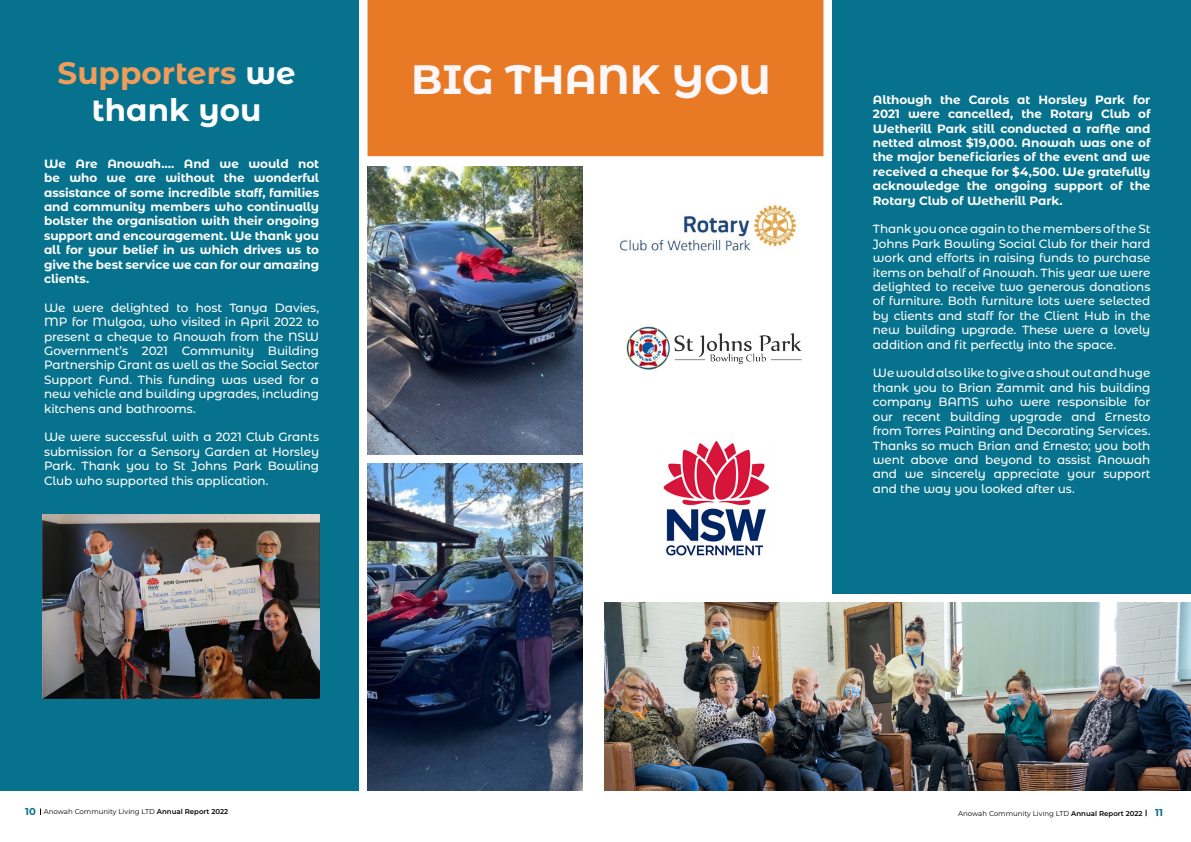
<style>
.page{position:relative;width:1191px;height:842px;background:#fff}
.page>*{position:absolute;margin:0;border:0;box-sizing:border-box;transform-origin:0 0}
.t1{font:700 41px "Montserrat Alternates";color:#fef7fa}
.t2{font:700 31px/37.2px "Montserrat Alternates";color:#f09c5a;text-align:center}
.t3{font:500 12px/14.4px "Montserrat Alternates";letter-spacing:-.015em;color:#fff;text-align:justify}
.t4{font:700 12px/14.4px "Montserrat Alternates";letter-spacing:-.005em;color:#fff;text-align:justify}
.t5{font:700 10px "Montserrat Alternates";color:#07728d}
.t6{font:7px "Montserrat";color:#000}
.s1{color:#fff}
.s2{font-family:"Montserrat Alternates";font-weight:700;font-size:10px;color:#07728d}
.s3{font-weight:600}
</style>
<div class="page">
<div style="left:0;top:0;width:358px;height:790px;background:#07728d"></div>
<img style="left:43px;top:514px;width:276px;height:185px">
<img style="left:367px;top:464px;width:215px;height:327px">
<img style="left:367px;top:166px;width:215px;height:289px">
<div style="left:367px;top:0;width:456px;height:156px;background:#e87a26"></div>
<div style="left:832px;top:0;width:359px;height:593px;background:#07728d"></div>
<img style="left:619px;top:204px;width:178px;height:48px">
<img style="left:626px;top:326px;width:176px;height:44px">
<img style="left:663px;top:441px;width:106px;height:115px">
<img style="left:604px;top:602px;width:587px;height:188px">
<h2 class="t2" style="left:58px;top:53px;width:240px">Supporters <span class="s1">we thank you</span></h2>
<p class="t4" style="left:44px;top:156px;width:276px">We Are Anowah…. And we would not be who we are without the wonderful assistance of some incredible staff, families and community members who continually bolster the organisation with their ongoing support and encouragement. We thank you all for your belief in us which drives us to give the best service we can for our amazing clients.</p>
<p class="t3" style="left:44px;top:300px;width:276px">We were delighted to host Tanya Davies, MP for Mulgoa, who visited in April 2022 to present a cheque to Anowah from the NSW Government’s 2021 Community Building Partnership Grant as well as the Social Sector Support Fund. This funding was used for a new vehicle and building upgrades, including kitchens and bathrooms.</p>
<p class="t3" style="left:44px;top:429px;width:276px">We were successful with a 2021 Club Grants submission for a Sensory Garden at Horsley Park. Thank you to St Johns Park Bowling Club who supported this application.</p>
<h1 class="t1" style="left:411px;top:50px;width:361px">BIG THANK YOU</h1>
<p class="t4" style="left:873px;top:92px;width:279px">Although the Carols at Horsley Park for 2021 were cancelled, the Rotary Club of Wetherill Park still conducted a raffle and netted almost $19,000. Anowah was one of the major beneficiaries of the event and we received a cheque for $4,500. We gratefully acknowledge the ongoing support of the Rotary Club of Wetherill Park.</p>
<p class="t3" style="left:873px;top:222px;width:279px">Thank you once again to the members of the St Johns Park Bowling Social Club for their hard work and efforts in raising funds to purchase items on behalf of Anowah. This year we were delighted to receive two generous donations of furniture. Both furniture lots were selected by clients and staff for the Client Hub in the new building upgrade. These were a lovely addition and fit perfectly into the space.</p>
<p class="t3" style="left:873px;top:366px;width:279px">We would also like to give a shout out and huge thank you to Brian Zammit and his building company BAMS who were responsible for our recent building upgrade and Ernesto from Torres Painting and Decorating Services.<br>Thanks so much Brian and Ernesto; you both went above and beyond to assist Anowah and we sincerely appreciate your support and the way you looked after us.</p>
<p class="t6" style="left:25px;top:807px;width:205px"><span class="s2">10</span> Anowah Community Living LTD <span class="s3">Annual Report 2022</span></p>
<p class="t6" style="left:958px;top:808px;width:186px">Anowah Community Living LTD <span class="s3">Annual Report 2022</span></p>
<p class="t5" style="left:1155px;top:805px;width:9px">11</p>
</div>
